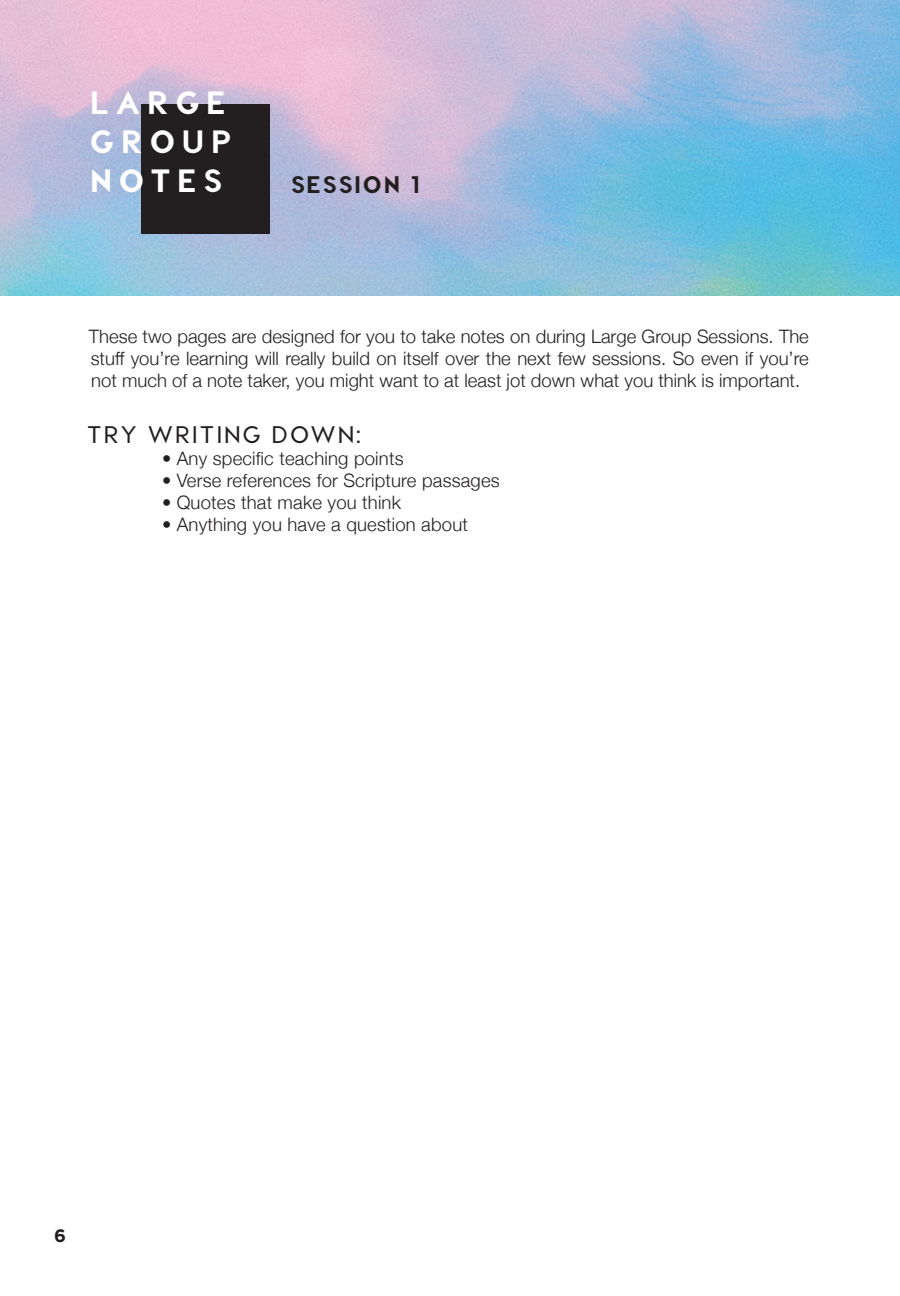
<style>
.page{position:relative;width:900px;height:1296px;background:#fff}
.page>*{position:absolute;margin:0;border:0;box-sizing:border-box;transform-origin:0 0}
.t1{font:800 32.2px/39.2px "Visby CF";letter-spacing:.21em;color:#fff}
.t2{font:600 24px "Visby CF";letter-spacing:.08em;color:#231f20}
.t3{font:800 24px "Visby CF";letter-spacing:.08em;color:#231f20}
.t4{font:300 18.4px/22px "Helvetica Neue";letter-spacing:.01em;color:#231f20;text-align:justify}
.t5{font:700 18px "Gotham";color:#231f20}
</style>
<div class="page">
<img style="left:0;top:0;width:900px;height:295px">
<div style="left:142px;top:104px;width:128px;height:130px;background:#231f20"></div>
<h1 class="t1" style="left:90px;top:82px;width:143px">LARGE<br>GROUP<br>NOTES</h1>
<h2 class="t3" style="left:291px;top:169px;width:130px">SESSION 1</h2>
<p class="t4" style="left:89px;top:325px;width:721px">These two pages are designed for you to take notes on during Large Group Sessions. The stuff you’re learning will really build on itself over the next few sessions. So even if you’re not much of a note taker, you might want to at least jot down what you think is important.</p>
<h2 class="t2" style="left:87px;top:420px;width:276px">TRY WRITING DOWN:</h2>
<p class="t4" style="left:162px;top:447px;width:243px">• Any specific teaching points</p>
<p class="t4" style="left:162px;top:469px;width:339px">• Verse references for Scripture passages</p>
<p class="t4" style="left:162px;top:491px;width:241px">• Quotes that make you think</p>
<p class="t4" style="left:162px;top:513px;width:307px">• Anything you have a question about</p>
<p class="t5" style="left:54px;top:1223px;width:13px">6</p>
</div>
